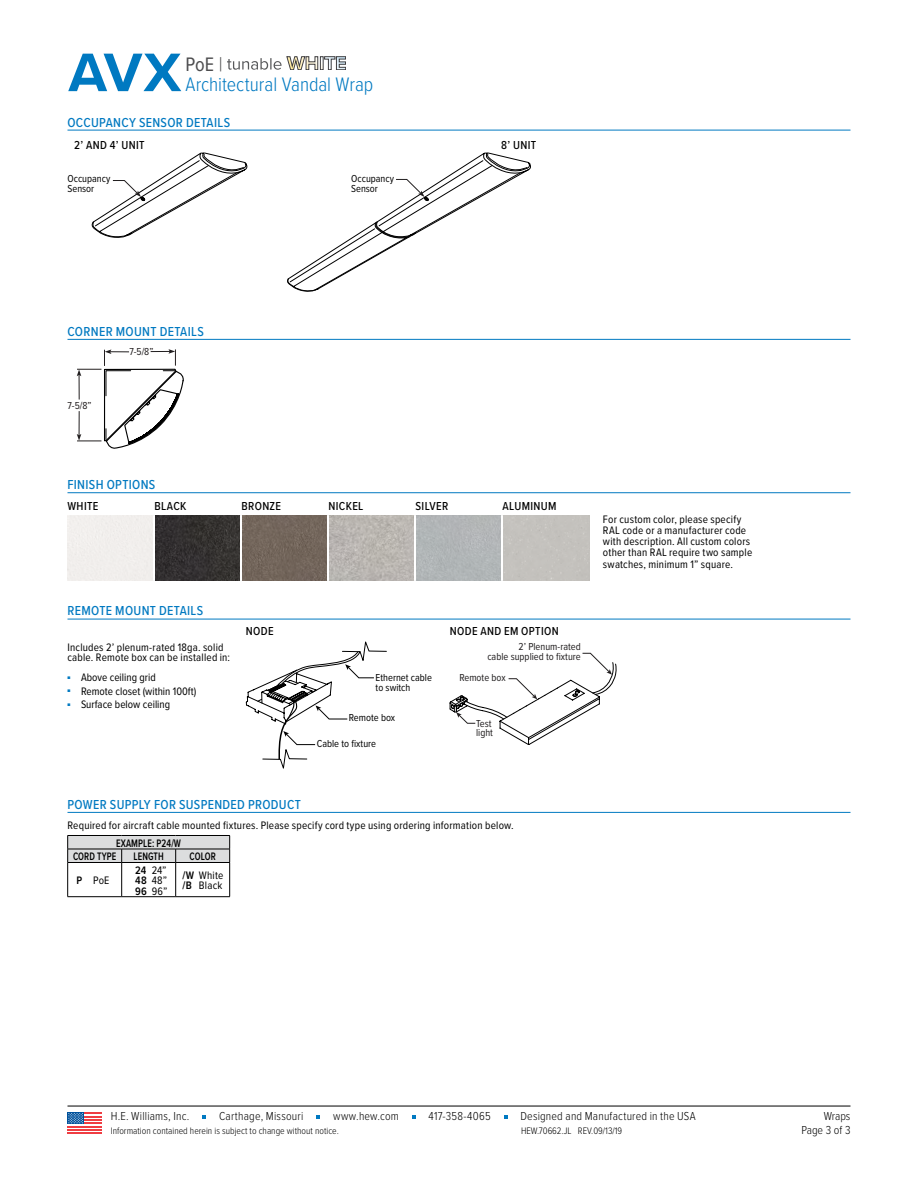
<style>
.page{position:relative;width:918px;height:1188px;background:#fff}
.page>*{position:absolute;margin:0;border:0;box-sizing:border-box;transform-origin:0 0}
.t1{font:700 56.25px "Proxima Nova";color:#0079c1}
.t2{font:300 20.25px/20.2px "Proxima Nova Cond";letter-spacing:-.005em;color:#0079c1}
.t3{font:500 13.5px "Proxima Nova Cond";letter-spacing:.025em;color:#0079c1}
.t4{font:300 12px "Proxima Nova Cond";letter-spacing:.015em;color:#000}
.t5{font:500 12px "Proxima Nova Cond";letter-spacing:.03em;color:#000}
.t6{font:11.25px/11.2px "Proxima Nova Cond";letter-spacing:.015em;color:#000}
.t7{font:600 11.25px/13.5px "Proxima Nova Cond";letter-spacing:.01em;color:#000;scale:.85 1}
.t8{font:10.5px/9.8px "Proxima Nova Cond";color:#000}
.t9{font:10.5px/9.8px "Proxima Nova Cond";color:#221f20}
.t10{font:10.5px "Proxima Nova Cond";color:#231f20}
.t11{font:300 9.75px "Proxima Nova Cond";color:#000}
.s1{font-weight:400;color:#4d4d4f}
.s2{color:#4d4d4f}
.s3{font-weight:600}
</style>
<div class="page">
<hr style="left:68px;top:130px;width:782px;height:1px;background:#0079c1">
<hr style="left:68px;top:339px;width:782px;height:1px;background:#0079c1">
<hr style="left:68px;top:492px;width:782px;height:1px;background:#0079c1">
<hr style="left:68px;top:619px;width:782px;height:1px;background:#0079c1">
<hr style="left:68px;top:812px;width:782px;height:1px;background:#0079c1">
<svg style="left:92px;top:153px;width:155px;height:85px"></svg>
<svg style="left:287px;top:153px;width:244px;height:138px"></svg>
<svg style="left:77px;top:349px;width:107px;height:100px"></svg>
<img style="left:156px;top:516px;width:84px;height:64px">
<img style="left:243px;top:516px;width:84px;height:64px">
<img style="left:330px;top:516px;width:84px;height:64px">
<div style="left:417px;top:516px;width:84px;height:64px;background:#b1b5b7"></div>
<div style="left:504px;top:516px;width:85px;height:64px;background:#c4c1bd"></div>
<svg style="left:246px;top:641px;width:141px;height:128px"></svg>
<svg style="left:450px;top:653px;width:166px;height:92px"></svg>
<hr style="left:121px;top:863px;width:1px;height:34px;background:#000">
<hr style="left:68px;top:896px;width:54px;height:1px;background:#000">
<hr style="left:122px;top:896px;width:54px;height:1px;background:#000">
<hr style="left:176px;top:896px;width:54px;height:1px;background:#000">
<hr style="left:67px;top:863px;width:1px;height:34px;background:#000">
<hr style="left:175px;top:863px;width:1px;height:34px;background:#000">
<hr style="left:229px;top:863px;width:1px;height:34px;background:#000">
<svg style="left:67px;top:835px;width:163px;height:27px;background:#c8c9c9"></svg>
<hr style="left:68px;top:862px;width:54px;height:1px;background:#000">
<hr style="left:122px;top:862px;width:54px;height:1px;background:#000">
<hr style="left:176px;top:862px;width:54px;height:1px;background:#000">
<svg style="left:227px;top:57px;width:119px;height:13px"></svg>
<hr style="left:68px;top:1106px;width:782px;height:1px;background:#000">
<svg style="left:202px;top:1116px;width:4px;height:3px"></svg>
<svg style="left:316px;top:1116px;width:4px;height:3px"></svg>
<svg style="left:412px;top:1116px;width:4px;height:3px"></svg>
<div style="left:68px;top:1112px;width:34px;height:22px;background:linear-gradient(to right,#fff,#fff)"></div>
<hr style="left:68px;top:1126px;width:34px;height:1px;background:#ef3d42">
<hr style="left:68px;top:1129px;width:34px;height:2px;background:#ef3d42">
<hr style="left:68px;top:1132px;width:34px;height:2px;background:#ef3d42">
<hr style="left:68px;top:1122px;width:34px;height:2px;background:#ef3d42">
<hr style="left:68px;top:1119px;width:34px;height:2px;background:#ef3d42">
<hr style="left:68px;top:1116px;width:34px;height:1px;background:#ef3d42">
<hr style="left:68px;top:1112px;width:34px;height:2px;background:#ef3d42">
<div style="left:68px;top:1112px;width:16px;height:12px;background:#00529c"></div>
<svg style="left:68px;top:1113px;width:15px;height:11px"></svg>
<h1 class="t1" style="left:69px;top:30px;width:114px">AVX</h1>
<h2 class="t2" style="left:186px;top:53px;width:189px"><span class="s1">PoE</span> <span class="s2">|<br></span>Architectural Vandal Wrap</h2>
<p class="t3" style="left:68px;top:112px;width:164px">OCCUPANCY SENSOR DETAILS</p>
<p class="t5" style="left:74px;top:137px;width:72px">2’ AND 4’ UNIT</p>
<p class="t5" style="left:501px;top:137px;width:37px">8’ UNIT</p>
<p class="t8" style="left:68px;top:173px;width:44px">Occupancy<br>Sensor</p>
<p class="t8" style="left:351px;top:173px;width:44px">Occupancy<br>Sensor</p>
<p class="t3" style="left:68px;top:321px;width:138px">CORNER MOUNT DETAILS</p>
<p class="t10" style="left:68px;top:398px;width:26px">7-5/8”</p>
<p class="t10" style="left:129px;top:343px;width:26px">7-5/8”</p>
<p class="t3" style="left:68px;top:475px;width:89px">FINISH OPTIONS</p>
<p class="t5" style="left:67px;top:497px;width:32px">WHITE</p>
<p class="t5" style="left:154px;top:497px;width:33px">BLACK</p>
<p class="t5" style="left:241px;top:497px;width:41px">BRONZE</p>
<p class="t5" style="left:328px;top:497px;width:36px">NICKEL</p>
<p class="t5" style="left:415px;top:497px;width:34px">SILVER</p>
<p class="t5" style="left:502px;top:497px;width:56px">ALUMINUM</p>
<p class="t3" style="left:68px;top:601px;width:137px">REMOTE MOUNT DETAILS</p>
<p class="t6" style="left:68px;top:641px;width:164px;line-height:10.5px">Includes 2’ plenum-rated 18ga. solid cable. Remote box can be installed in:</p>
<p class="t6" style="left:68px;top:671px;width:90px"><sup>■</sup> Above ceiling grid</p>
<p class="t6" style="left:68px;top:685px;width:130px"><sup>■</sup> Remote closet (within 100ft)</p>
<p class="t6" style="left:68px;top:698px;width:104px"><sup>■</sup> Surface below ceiling</p>
<p class="t5" style="left:246px;top:622px;width:29px">NODE</p>
<p class="t5" style="left:450px;top:622px;width:110px">NODE AND EM OPTION</p>
<p class="t8" style="left:376px;top:672px;width:58px">Ethernet cable to switch</p>
<p class="t8" style="left:349px;top:712px;width:48px">Remote box</p>
<p class="t8" style="left:317px;top:738px;width:61px">Cable to fixture</p>
<p class="t9" style="left:487px;top:642px;width:95px;text-align:right">2’ Plenum-rated<br>cable supplied to fixture</p>
<p class="t9" style="left:459px;top:672px;width:48px">Remote box</p>
<p class="t9" style="left:476px;top:718px;width:18px">Test light</p>
<p class="t3" style="left:68px;top:794px;width:235px">POWER SUPPLY FOR SUSPENDED PRODUCT</p>
<p class="t6" style="left:68px;top:819px;width:448px">Required for aircraft cable mounted fixtures. Please specify cord type using ordering information below.</p>
<p class="t7" style="left:73px;top:836px;width:129px;text-indent:43px">EXAMPLE: P24/W<br>CORD TYPE</p>
<p class="t7" style="left:134px;top:849px;width:37px">LENGTH</p>
<p class="t7" style="left:190px;top:849px;width:32px">COLOR</p>
<p class="t6" style="left:77px;top:874px;width:34px"><span class="s3">P</span> PoE</p>
<p class="t6" style="left:135px;top:864px;width:34px;line-height:10.5px;text-align:justify"><span class="s3">24</span> 24” <span class="s3">48</span> 48” <span class="s3">96</span> 96”</p>
<p class="t6" style="left:182px;top:869px;width:43px;line-height:10.5px"><span class="s3">/W</span> White <span class="s3">/B</span> Black</p>
<p class="t6" style="left:603px;top:513px;width:151px">For custom color, please specify<br>RAL code or a manufacturer code with description. All custom colors other than RAL require two sample swatches, minimum 1” square.</p>
<p class="t4" style="left:111px;top:1108px;width:80px">H.E. Williams, Inc.</p>
<p class="t4" style="left:219px;top:1108px;width:86px">Carthage, Missouri</p>
<p class="t4" style="left:333px;top:1108px;width:67px">www.hew.com</p>
<p class="t4" style="left:429px;top:1108px;width:64px">417-358-4065</p>
<p class="t4" style="left:520px;top:1108px;width:177px">Designed and Manufactured in the USA</p>
<p class="t11" style="left:111px;top:1123px;width:230px">Information contained herein is subject to change without notice.</p>
<p class="t4" style="left:824px;top:1108px;width:28px">Wraps</p>
<p class="t11" style="left:521px;top:1123px;width:103px">HEW.70662.JL REV.09/13/19</p>
<p class="t4" style="left:801px;top:1121px;width:51px">Page 3 of 3</p>
</div>
